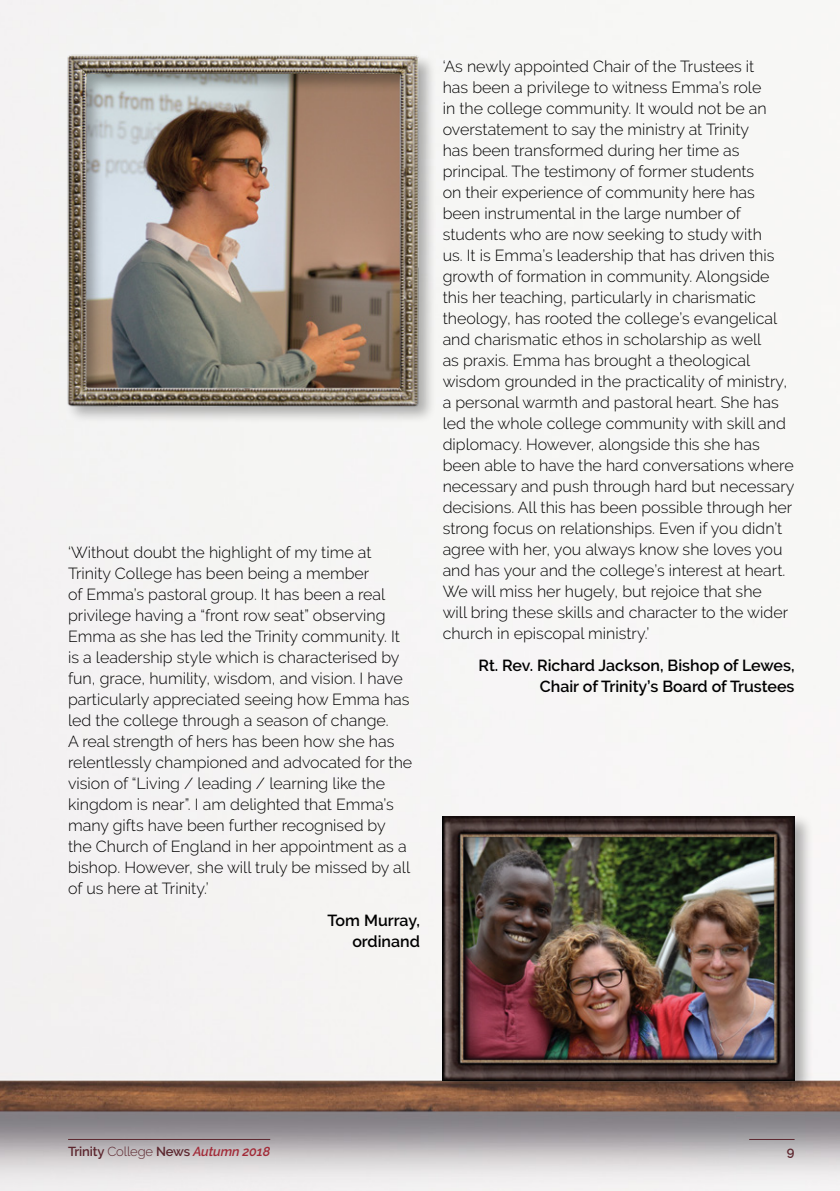
<style>
.page{position:relative;width:840px;height:1191px;background:#fff}
.page>*{position:absolute;margin:0;border:0;box-sizing:border-box;transform-origin:0 0}
.t1{font:300 16px/21px "Raleway";color:#000}
.t2{font:600 16px/21px "Raleway";color:#000;text-align:right}
.t3{font:600 13px "Raleway";letter-spacing:-.01em;color:#5c262e}
.s1{font-weight:300}
.s2{font-style:italic;color:#a22b38}
</style>
<div class="page">
<img style="left:0;top:0;width:839px;height:1191px">
<hr style="left:748px;top:1139px;width:46px;height:1px;background:#5c262e">
<hr style="left:68px;top:1139px;width:202px;height:1px;background:#5c262e">
<div style="left:439px;top:813px;width:374px;height:285px;background:#000;opacity:.3"></div>
<img style="left:442px;top:816px;width:352px;height:264px">
<div style="left:65px;top:53px;width:371px;height:371px;background:#000;opacity:.3"></div>
<img style="left:63px;top:52px;width:359px;height:356px">
<p class="t1" style="left:68px;top:541px;width:345px">‘Without doubt the highlight of my time at Trinity College has been being a member<br>of Emma’s pastoral group. It has been a real privilege having a “front row seat” observing Emma as she has led the Trinity community. It is a leadership style which is characterised by fun, grace, humility, wisdom, and vision. I have particularly appreciated seeing how Emma has led the college through a season of change.<br>A real strength of hers has been how she has relentlessly championed and advocated for the vision of “Living / leading / learning like the kingdom is near”. I am delighted that Emma’s many gifts have been further recognised by the Church of England in her appointment as a bishop. However, she will truly be missed by all of us here at Trinity.’</p>
<p class="t2" style="left:327px;top:910px;width:94px">Tom Murray, ordinand</p>
<p class="t1" style="left:442px;top:55px;width:353px">‘As newly appointed Chair of the Trustees it<br>has been a privilege to witness Emma’s role<br>in the college community. It would not be an overstatement to say the ministry at Trinity<br>has been transformed during her time as principal. The testimony of former students<br>on their experience of community here has been instrumental in the large number of students who are now seeking to study with<br>us. It is Emma’s leadership that has driven this growth of formation in community. Alongside this her teaching, particularly in charismatic theology, has rooted the college’s evangelical and charismatic ethos in scholarship as well<br>as praxis. Emma has brought a theological wisdom grounded in the practicality of ministry, a personal warmth and pastoral heart. She has led the whole college community with skill and diplomacy. However, alongside this she has been able to have the hard conversations where necessary and push through hard but necessary decisions. All this has been possible through her strong focus on relationships. Even if you didn’t agree with her, you always know she loves you and has your and the college’s interest at heart.<br>We will miss her hugely, but rejoice that she<br>will bring these skills and character to the wider church in episcopal ministry.’</p>
<p class="t2" style="left:478px;top:655px;width:317px">Rt. Rev. Richard Jackson, Bishop of Lewes,<br>Chair of Trinity’s Board of Trustees</p>
<p class="t3" style="left:68px;top:1144px;width:203px">Trinity <span class="s1">College</span> News <span class="s2">Autumn 2018</span></p>
<p class="t3" style="left:786px;top:1144px;width:9px">9</p>
</div>
